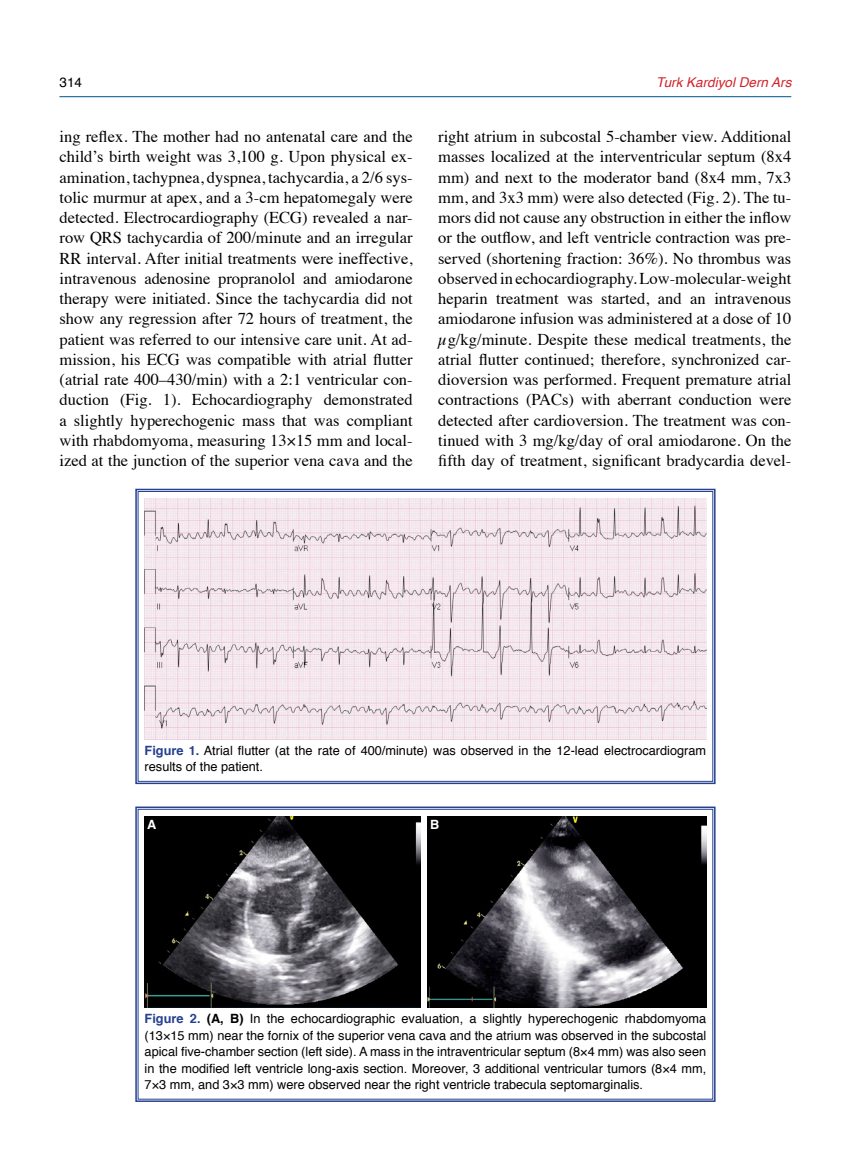
<style>
.page{position:relative;width:851px;height:1170px;background:#fff}
.page>*{position:absolute;margin:0;border:0;box-sizing:border-box;transform-origin:0 0}
.t1{font:16.5px/20.2px "Times";color:#000;text-align:justify}
.t2{font:italic 13.5px "Helvetica";color:#d2232a}
.t3{font:13.5px "Helvetica";color:#000}
.t4{font:12.75px/16.5px "Helvetica";color:#000}
.t5{font:700 12.75px "Helvetica";color:#fff}
.s1{font-weight:700;color:#25408f}
.s2{font-weight:700}
</style>
<div class="page">
<hr style="left:59px;top:96px;width:732px;height:1px;background:#00508a">
<svg style="left:135px;top:488px;width:581px;height:296px"></svg>
<div style="left:138px;top:491px;width:575px;height:290px;border:1px solid #25408f"></div>
<img style="left:145px;top:498px;width:561px;height:241px">
<svg style="left:135px;top:806px;width:581px;height:296px"></svg>
<div style="left:138px;top:809px;width:575px;height:290px;border:1px solid #25408f"></div>
<img style="left:145px;top:816px;width:276px;height:191px">
<img style="left:427px;top:816px;width:279px;height:191px">
<p class="t3" style="left:60px;top:72px;width:24px">314</p>
<p class="t2" style="left:656px;top:71px;width:137px">Turk Kardiyol Dern Ars</p>
<p class="t1" style="left:59px;top:125px;width:354px">ing reflex. The mother had no antenatal care and the child’s birth weight was 3,100 g. Upon physical ex&shy;amination, tachypnea, dyspnea, tachycardia, a 2/6 sys&shy;tolic murmur at apex, and a 3-cm hepatomegaly were detected. Electrocardiography (ECG) revealed a nar&shy;row QRS tachycardia of 200/minute and an irregular RR interval. After initial treatments were ineffective, intravenous adenosine propranolol and amiodarone therapy were initiated. Since the tachycardia did not show any regression after 72 hours of treatment, the patient was referred to our intensive care unit. At ad&shy;mission, his ECG was compatible with atrial flutter (atrial rate 400–430/min) with a 2:1 ventricular con&shy;duction (Fig. 1). Echocardiography demonstrated a slightly hyperechogenic mass that was compliant with rhabdomyoma, measuring 13×15 mm and local&shy;ized at the junction of the superior vena cava and the</p>
<p class="t1" style="left:438px;top:125px;width:354px">right atrium in subcostal 5-chamber view. Additional masses localized at the interventricular septum (8x4 mm) and next to the moderator band (8x4 mm, 7x3 mm, and 3x3 mm) were also detected (Fig. 2). The tu&shy;mors did not cause any obstruction in either the inflow or the outflow, and left ventricle contraction was pre&shy;served (shortening fraction: 36%). No thrombus was observed in echocardiography. Low-molecular-weight heparin treatment was started, and an intravenous amiodarone infusion was administered at a dose of 10 µg/kg/minute. Despite these medical treatments, the atrial flutter continued; therefore, synchronized car&shy;dioversion was performed. Frequent premature atrial contractions (PACs) with aberrant conduction were detected after cardioversion. The treatment was con&shy;tinued with 3 mg/kg/day of oral amiodarone. On the fifth day of treatment, significant bradycardia devel-</p>
<p class="t4" style="left:145px;top:742px;width:563px"><span class="s1">Figure 1.</span> Atrial flutter (at the rate of 400/minute) was observed in the 12-lead electrocardiogram results of the patient.</p>
<p class="t5" style="left:147px;top:814px;width:11px">A</p>
<p class="t5" style="left:430px;top:814px;width:11px">B</p>
<p class="t4" style="left:145px;top:1010px;width:563px;text-align:justify"><span class="s1">Figure 2.</span> <span class="s2">(A, B)</span> In the echocardiographic evaluation, a slightly hyperechogenic rhabdomyoma (13×15 mm) near the fornix of the superior vena cava and the atrium was observed in the subcostal apical five-chamber section (left side). A mass in the intraventricular septum (8×4 mm) was also seen in the modified left ventricle long-axis section. Moreover, 3 additional ventricular tumors (8×4 mm, 7×3 mm, and 3×3 mm) were observed near the right ventricle trabecula septomarginalis.</p>
</div>
